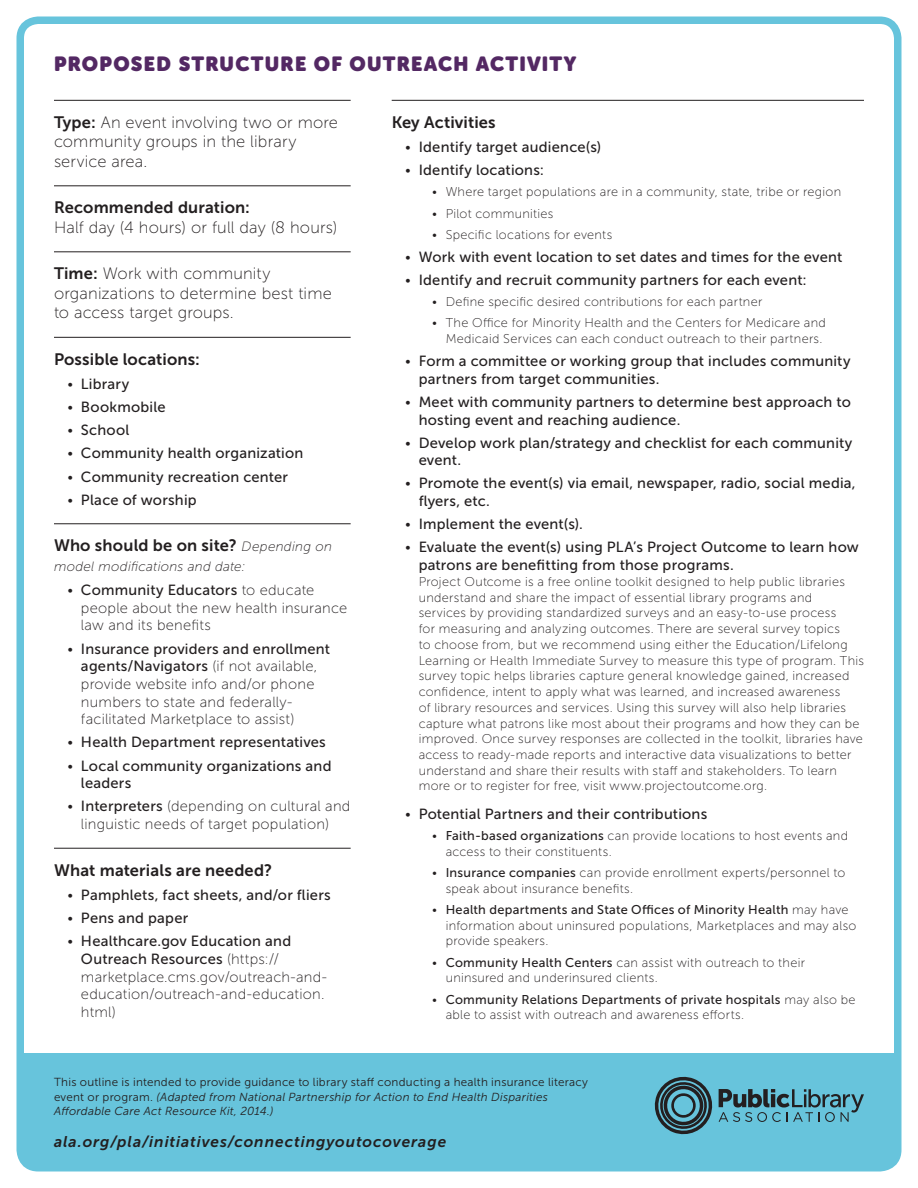
<style>
.page{position:relative;width:918px;height:1188px;background:#fff}
.page>*{position:absolute;margin:0;border:0;box-sizing:border-box;transform-origin:0 0}
.t1{font:20.25px "Museo Sans Rounded";letter-spacing:.06em;color:#532863}
.t2{font:16.5px/19.5px "Museo Sans 100";letter-spacing:.01em;color:#231f20}
.t3{font:16.5px "Museo Sans 700";letter-spacing:.01em;color:#231f20}
.t4{font:italic 15.45px "Museo Sans 700";letter-spacing:.06em;color:#231f20}
.t5{font:14.7px/17.7px "Museo Sans 500";letter-spacing:.015em;color:#231f20}
.t6{font:14.7px/17.7px "Museo Sans 100";letter-spacing:.015em;color:#231f20}
.t7{font:italic 13.5px "Museo Sans 100";letter-spacing:.015em;color:#231f20}
.t8{font:12.75px/15.8px "Museo Sans 100";letter-spacing:.02em;color:#231f20}
.t9{font:12.75px "Museo Sans 500";letter-spacing:.02em;color:#231f20}
.t10{font:11.7px/14.5px "Museo Sans 300";letter-spacing:.025em;color:#231f20}
.s1{font-family:"Museo Sans 700"}
.s2{font-family:"Museo Sans 100"}
.s3{font-family:"Museo Sans 100";font-style:italic;font-size:13.5px}
.s4{font-family:"Museo Sans 500"}
.s5{font-style:italic}
</style>
<div class="page">
<hr style="left:54px;top:100px;width:297px;height:1px;background:#231f20">
<hr style="left:54px;top:185px;width:297px;height:1px;background:#231f20">
<hr style="left:54px;top:251px;width:297px;height:1px;background:#231f20">
<hr style="left:54px;top:337px;width:297px;height:1px;background:#231f20">
<hr style="left:54px;top:523px;width:297px;height:1px;background:#231f20">
<hr style="left:54px;top:848px;width:297px;height:1px;background:#231f20">
<hr style="left:392px;top:100px;width:472px;height:1px;background:#231f20">
<div style="left:25px;top:1053px;width:868px;height:110px;background:#67c4dc"></div>
<div style="left:16px;top:16px;width:886px;height:1156px;border:8px solid #67c4dc;border-radius:18px"></div>
<svg style="left:655px;top:1077px;width:209px;height:57px;background:#569bad"></svg>
<h1 class="t1" style="left:54px;top:52px;width:524px">PROPOSED STRUCTURE OF OUTREACH ACTIVITY</h1>
<p class="t2" style="left:54px;top:112px;width:286px"><span class="s1">Type:</span> An event involving two or more community groups in the library service area.</p>
<p class="t3" style="left:54px;top:198px;width:198px">Recommended duration:</p>
<p class="t2" style="left:54px;top:217px;width:285px">Half day (4 hours) or full day (8 hours)</p>
<p class="t2" style="left:54px;top:264px;width:279px"><span class="s1">Time:</span> Work with community organizations to determine best time to access target groups.</p>
<p class="t3" style="left:54px;top:350px;width:148px">Possible locations:</p>
<p class="t5" style="left:68px;top:375px;width:63px"><span class="s2">•</span> Library</p>
<p class="t5" style="left:68px;top:398px;width:100px"><span class="s2">•</span> Bookmobile</p>
<p class="t5" style="left:68px;top:421px;width:63px"><span class="s2">•</span> School</p>
<p class="t5" style="left:68px;top:445px;width:237px"><span class="s2">•</span> Community health organization</p>
<p class="t5" style="left:68px;top:468px;width:222px"><span class="s2">•</span> Community recreation center</p>
<p class="t5" style="left:68px;top:491px;width:131px"><span class="s2">•</span> Place of worship</p>
<p class="t3" style="left:54px;top:536px;width:279px">Who should be on site? <span class="s3">Depending on</span></p>
<p class="t7" style="left:54px;top:559px;width:193px">model modifications and date:</p>
<p class="t5" style="left:68px;top:581px;width:248px"><span class="s2">•</span> Community Educators <span class="s2">to educate</span></p>
<p class="t6" style="left:81px;top:599px;width:268px">people about the new health insurance law and its benefits</p>
<p class="t5" style="left:68px;top:640px;width:264px;text-align:center"><span class="s2">•</span> Insurance providers and enrollment agents/Navigators <span class="s2">(if not available,</span></p>
<p class="t6" style="left:81px;top:675px;width:235px">provide website info and/or phone numbers to state and federally&shy;facilitated Marketplace to assist)</p>
<p class="t5" style="left:68px;top:734px;width:260px"><span class="s2">•</span> Health Department representatives</p>
<p class="t5" style="left:81px;top:757px;width:252px;text-indent:-13px"><span class="s2">•</span> Local community organizations and leaders</p>
<p class="t6" style="left:68px;top:798px;width:284px;text-align:center">• <span class="s4">Interpreters</span> (depending on cultural and linguistic needs of target population)</p>
<p class="t3" style="left:54px;top:861px;width:220px">What materials are needed?</p>
<p class="t5" style="left:68px;top:886px;width:265px"><span class="s2">•</span> Pamphlets, fact sheets, and/or fliers</p>
<p class="t5" style="left:68px;top:909px;width:122px"><span class="s2">•</span> Pens and paper</p>
<p class="t5" style="left:68px;top:932px;width:225px;text-align:center"><span class="s2">•</span> Healthcare.gov Education and<br>Outreach Resources <span class="s2">(https://</span></p>
<p class="t6" style="left:81px;top:968px;width:248px">marketplace.cms.gov/outreach-and&shy;education/outreach-and-education. html)</p>
<p class="t3" style="left:392px;top:113px;width:106px">Key Activities</p>
<p class="t5" style="left:405px;top:138px;width:198px"><span class="s2">•</span> Identify target audience(s)</p>
<p class="t5" style="left:405px;top:161px;width:140px"><span class="s2">•</span> Identify locations:</p>
<p class="t8" style="left:432px;top:184px;width:411px">• Where target populations are in a community, state, tribe or region</p>
<p class="t8" style="left:432px;top:205px;width:123px">• Pilot communities</p>
<p class="t8" style="left:432px;top:227px;width:182px">• Specific locations for events</p>
<p class="t5" style="left:405px;top:248px;width:439px"><span class="s2">•</span> Work with event location to set dates and times for the event</p>
<p class="t5" style="left:405px;top:271px;width:403px"><span class="s2">•</span> Identify and recruit community partners for each event:</p>
<p class="t8" style="left:432px;top:294px;width:332px">• Define specific desired contributions for each partner</p>
<p class="t8" style="left:432px;top:315px;width:395px;text-align:right">• The Office for Minority Health and the Centers for Medicare and<br>Medicaid Services can each conduct outreach to their partners.</p>
<p class="t5" style="left:419px;top:352px;width:433px;text-indent:-13px"><span class="s2">•</span> Form a committee or working group that includes community partners from target communities.</p>
<p class="t5" style="left:419px;top:393px;width:434px;text-indent:-13px"><span class="s2">•</span> Meet with community partners to determine best approach to hosting event and reaching audience.</p>
<p class="t5" style="left:419px;top:434px;width:435px;text-indent:-13px"><span class="s2">•</span> Develop work plan/strategy and checklist for each community event.</p>
<p class="t5" style="left:419px;top:475px;width:439px;text-indent:-13px"><span class="s2">•</span> Promote the event(s) via email, newspaper, radio, social media, flyers, etc.</p>
<p class="t5" style="left:405px;top:515px;width:179px"><span class="s2">•</span> Implement the event(s).</p>
<p class="t5" style="left:419px;top:538px;width:442px;text-indent:-13px"><span class="s2">•</span> Evaluate the event(s) using PLA’s Project Outcome to learn how patrons are benefitting from those programs.</p>
<p class="t8" style="left:419px;top:574px;width:447px">Project Outcome is a free online toolkit designed to help public libraries understand and share the impact of essential library programs and<br>services by providing standardized surveys and an easy-to-use process<br>for measuring and analyzing outcomes. There are several survey topics<br>to choose from, but we recommend using either the Education/Lifelong Learning or Health Immediate Survey to measure this type of program. This survey topic helps libraries capture general knowledge gained, increased confidence, intent to apply what was learned, and increased awareness<br>of library resources and services. Using this survey will also help libraries capture what patrons like most about their programs and how they can be improved. Once survey responses are collected in the toolkit, libraries have access to ready-made reports and interactive data visualizations to better understand and share their results with staff and stakeholders. To learn more or to register for free, visit www.projectoutcome.org.</p>
<p class="t5" style="left:405px;top:805px;width:304px"><span class="s2">•</span> Potential Partners and their contributions</p>
<p class="t8" style="left:446px;top:828px;width:404px;text-indent:-14px">• <span class="s4">Faith-based organizations</span> can provide locations to host events and access to their constituents.</p>
<p class="t8" style="left:446px;top:865px;width:401px;text-indent:-14px">• <span class="s4">Insurance companies</span> can provide enrollment experts/personnel to speak about insurance benefits.</p>
<p class="t9" style="left:432px;top:903px;width:418px"><span class="s2">•</span> Health departments and State Offices of Minority Health <span class="s2">may have</span></p>
<p class="t8" style="left:446px;top:918px;width:412px">information about uninsured populations, Marketplaces and may also provide speakers.</p>
<p class="t8" style="left:446px;top:955px;width:361px;text-indent:-14px">• <span class="s4">Community Health Centers</span> can assist with outreach to their uninsured and underinsured clients.</p>
<p class="t9" style="left:432px;top:992px;width:425px"><span class="s2">•</span> Community Relations Departments of private hospitals <span class="s2">may also be</span></p>
<p class="t8" style="left:446px;top:1007px;width:300px">able to assist with outreach and awareness efforts.</p>
<p class="t10" style="left:54px;top:1075px;width:536px">This outline is intended to provide guidance to library staff conducting a health insurance literacy event or program. <span class="s5">(Adapted from National Partnership for Action to End Health Disparities<br>Affordable Care Act Resource Kit, 2014.)</span></p>
<p class="t4" style="left:54px;top:1133px;width:394px">ala.org/pla/initiatives/connectingyoutocoverage</p>
</div>
